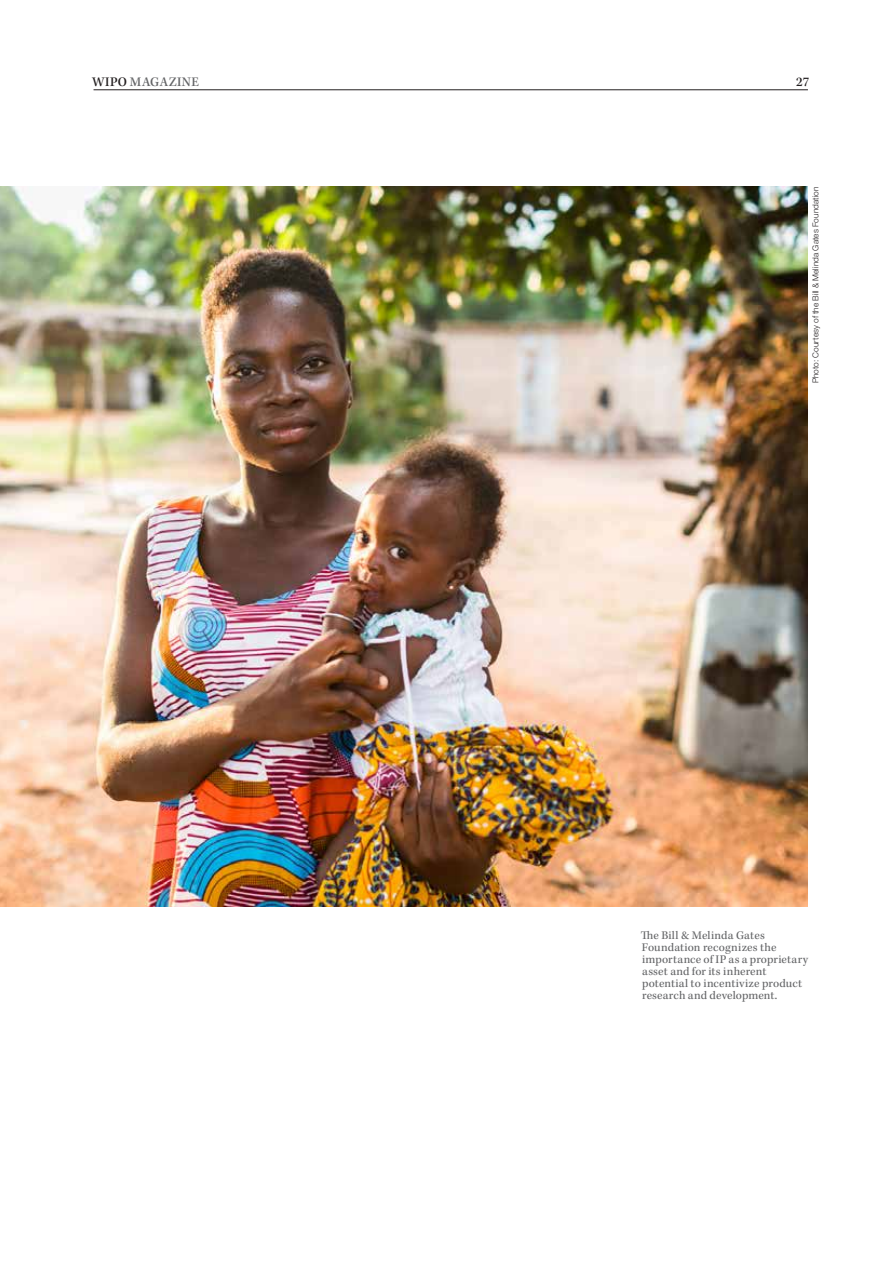
<style>
.page{position:relative;width:893px;height:1263px;background:#fff}
.page>*{position:absolute;margin:0;border:0;box-sizing:border-box;transform-origin:0 0}
.t1{font:500 13.5px "Kepler Std";letter-spacing:.035em;color:#636466}
.t2{font:500 13.5px "Kepler Std";color:#231f20}
.t3{font:12px/12px "Kepler Std";letter-spacing:.01em;color:#636466}
.t4{font:300 8.25px "Helvetica Neue LT Std";letter-spacing:.01em;color:#231f20}
.s1{color:#231f20}
</style>
<div class="page">
<hr style="left:94px;top:90px;width:714px;height:1px;background:#231f20">
<img style="left:0;top:186px;width:808px;height:720px">
<p class="t1" style="left:92px;top:74px;width:109px"><span class="s1">WIPO</span> MAGAZINE</p>
<p class="t2" style="left:796px;top:74px;width:15px">27</p>
<p class="t4" style="left:811px;top:383px;width:198px;rotate:-90deg">Photo: Courtesy of the Bill &amp; Melinda Gates Foundation</p>
<p class="t3" style="left:641px;top:929px;width:169px">The Bill &amp; Melinda Gates<br>Foundation recognizes the importance of IP as a proprietary asset and for its inherent potential to incentivize product research and development.</p>
</div>
